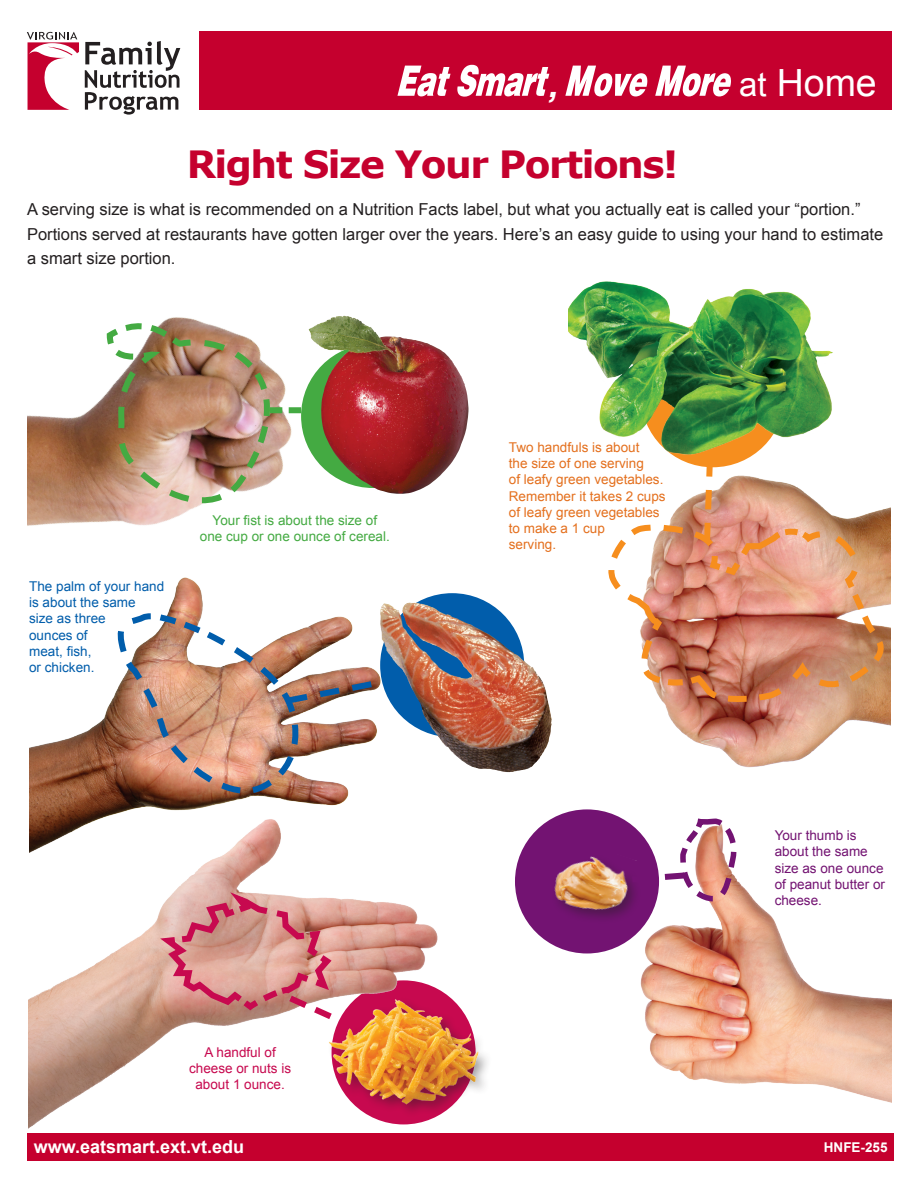
<style>
.page{position:relative;width:918px;height:1188px;background:#fff}
.page>*{position:absolute;margin:0;border:0;box-sizing:border-box;transform-origin:0 0}
.Box_header{font:700 37.5px "Verdana";letter-spacing:-.04em;color:#c5002e}
.t1{font:37.5px "Arial";color:#fff}
.t2{font:italic 700 36px "Arial";color:#fff}
.t3{font:700 18px "Arial";color:#fff}
.Body{font:16.5px/24.8px "Arial";color:#231f20}
.Body-2{font:13.5px/16.2px "Arial";color:#e4701e}
.Body-3{font:13.5px/16.2px "Arial";color:#015dab}
.Body-4{font:13.5px/16.2px "Arial";color:#731372}
.Body-5{font:13.5px/16.2px "Arial";color:#44aa42;text-align:center}
.Body-6{font:13.5px/16.2px "Arial";color:#c7094f;text-align:center}
.t4{font:700 13.5px "Arial";color:#fff}
.s1{font-size:33px}
</style>
<div class="page">
<img style="left:27px;top:315px;width:339px;height:211px">
<svg style="left:85px;top:41px;width:95px;height:74px"></svg>
<svg style="left:27px;top:32px;width:52px;height:78px"></svg>
<div style="left:515px;top:809px;width:144px;height:144px;background:#731372;border-radius:50%"></div>
<img style="left:380px;top:593px;width:144px;height:144px;border-radius:50%">
<img style="left:301px;top:344px;width:144px;height:144px;border-radius:50%">
<img style="left:569px;top:281px;width:264px;height:164px">
<img style="left:661px;top:445px;width:230px;height:323px">
<img style="left:29px;top:577px;width:356px;height:239px">
<img style="left:635px;top:883px;width:257px;height:220px">
<img style="left:28px;top:816px;width:410px;height:313px">
<div style="left:326px;top:996px;width:167px;height:122px;background:#fff"></div>
<img style="left:318px;top:988px;width:169px;height:129px">
<img style="left:309px;top:316px;width:51px;height:163px">
<img style="left:402px;top:602px;width:57px;height:58px">
<img style="left:104px;top:322px;width:197px;height:181px">
<img style="left:116px;top:610px;width:294px;height:187px">
<svg style="left:881px;top:628px;width:2px;height:40px"></svg>
<svg style="left:608px;top:521px;width:273px;height:183px"></svg>
<svg style="left:701px;top:451px;width:15px;height:97px"></svg>
<svg style="left:152px;top:885px;width:211px;height:151px"></svg>
<img style="left:554px;top:856px;width:90px;height:71px">
<svg style="left:626px;top:818px;width:114px;height:87px"></svg>
<div style="left:27px;top:1134px;width:866px;height:27px;background:#c5002e"></div>
<div style="left:199px;top:31px;width:693px;height:79px;background:#c5002e"></div>
<svg style="left:397px;top:66px;width:54px;height:30px"></svg>
<svg style="left:457px;top:65px;width:92px;height:32px"></svg>
<svg style="left:565px;top:66px;width:82px;height:30px"></svg>
<svg style="left:655px;top:66px;width:76px;height:30px"></svg>
<p class="t2" style="left:548px;top:60px;width:12px">,</p>
<p class="Box_header" style="left:187px;top:138px;width:493px">Right Size Your Portions!</p>
<p class="t1" style="left:739px;top:58px;width:139px"><span class="s1">at</span> Home</p>
<p class="Body" style="left:27px;top:197px;width:858px">A serving size is what is recommended on a Nutrition Facts label, but what you actually eat is called your “portion.”<br>Portions served at restaurants have gotten larger over the years. Here’s an easy guide to using your hand to estimate a smart size portion.</p>
<p class="Body-3" style="left:29px;top:578px;width:137px">The palm of your hand is about the same<br>size as three<br>ounces of<br>meat, fish,<br>or chicken.</p>
<p class="Body-5" style="left:200px;top:513px;width:191px">Your fist is about the size of one cup or one ounce of cereal.</p>
<p class="Body-6" style="left:189px;top:1044px;width:104px">A handful of cheese or nuts is about 1 ounce.</p>
<p class="t3" style="left:34px;top:1134px;width:212px">www.eatsmart.ext.vt.edu</p>
<p class="Body-2" style="left:509px;top:439px;width:158px">Two handfuls is about<br>the size of one serving<br>of leafy green vegetables.<br>Remember it takes 2 cups of leafy green vegetables to make a 1 cup<br>serving.</p>
<p class="Body-4" style="left:775px;top:828px;width:112px">Your thumb is about the same size as one ounce of peanut butter or cheese.</p>
<p class="t4" style="left:824px;top:1138px;width:65px">HNFE-255</p>
</div>
